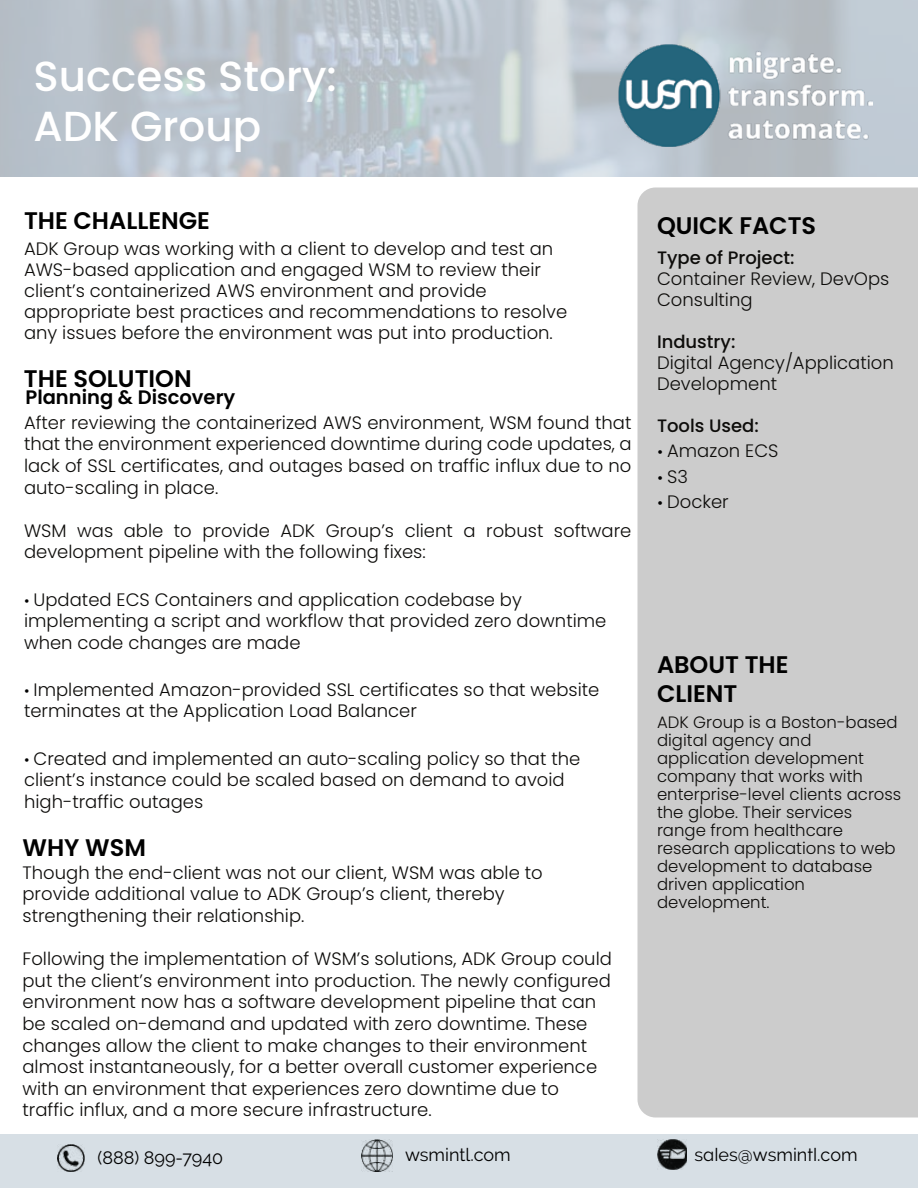
<style>
.page{position:relative;width:918px;height:1188px;background:#fff}
.page>*{position:absolute;margin:0;border:0;box-sizing:border-box;transform-origin:0 0}
.t1{font:500 42px/50.4px "Poppins";color:#fff}
.t2{font:600 24px/28.8px "Poppins";color:#010101}
.t3{font:600 19.5px "Poppins";color:#010101}
.t4{font:300 18px/21.6px "Poppins";color:#0d0c0a}
.t5{font:18px "Raleway";color:#010101}
.t6{font:500 18px "Poppins";color:#0d0c0a}
.t7{font:300 16.5px/18px "Poppins";color:#0d0c0a}
.s1{font-size:15px;color:#010101}
.s2{font-weight:400;font-size:15px;color:#010101}
</style>
<div class="page">
<div style="left:0;top:1134px;width:918px;height:54px;background:#d7dfe5"></div>
<img style="left:657px;top:1140px;width:30px;height:30px">
<img style="left:57px;top:1144px;width:27px;height:27px">
<img style="left:361px;top:1140px;width:32px;height:31px">
<svg style="left:0;top:0;width:918px;height:177px;background:#bdc6ce"></svg>
<img style="left:618px;top:45px;width:255px;height:102px">
<div style="left:638px;top:188px;width:280px;height:930px;background:#ccc"></div>
<h1 class="t1" style="left:34px;top:51px;width:305px">Success Story:<br>ADK Group</h1>
<h2 class="t2" style="left:24px;top:207px;width:187px">THE CHALLENGE</h2>
<p class="t4" style="left:24px;top:238px;width:545px;line-height:21px">ADK Group was working with a client to develop and test an AWS-based application and engaged WSM to review their client’s containerized AWS environment and provide appropriate best practices and recommendations to resolve any issues before the environment was put into production.</p>
<h2 class="t2" style="left:24px;top:364px;width:169px">THE SOLUTION</h2>
<p class="t4" style="left:24px;top:412px;width:609px;text-align:justify">After reviewing the containerized AWS environment, WSM found that that the environment experienced downtime during code updates, a lack of SSL certificates, and outages based on traffic influx due to no auto-scaling in place.</p>
<p class="t4" style="left:24px;top:520px;width:609px">WSM was able to provide ADK Group’s client a robust software development pipeline with the following fixes:</p>
<p class="t4" style="left:24px;top:589px;width:584px"><span class="s1">•</span> Updated ECS Containers and application codebase by implementing a script and workflow that provided zero downtime when code changes are made</p>
<p class="t4" style="left:24px;top:679px;width:577px"><span class="s1">•</span> Implemented Amazon-provided SSL certificates so that website terminates at the Application Load Balancer</p>
<p class="t4" style="left:24px;top:748px;width:558px"><span class="s1">•</span> Created and implemented an auto-scaling policy so that the client’s instance could be scaled based on demand to avoid high-traffic outages</p>
<p class="t3" style="left:26px;top:386px;width:211px">Planning &amp; Discovery</p>
<h2 class="t2" style="left:22px;top:834px;width:125px">WHY WSM</h2>
<p class="t4" style="left:22px;top:862px;width:522px">Though the end-client was not our client, WSM was able to provide additional value to ADK Group’s client, thereby strengthening their relationship.</p>
<p class="t4" style="left:22px;top:948px;width:591px">Following the implementation of WSM’s solutions, ADK Group could put the client’s environment into production. The newly configured environment now has a software development pipeline that can be scaled on-demand and updated with zero downtime. These changes allow the client to make changes to their environment almost instantaneously, for a better overall customer experience with an environment that experiences zero downtime due to traffic influx, and a more secure infrastructure.</p>
<h2 class="t2" style="left:657px;top:211px;width:161px">QUICK FACTS</h2>
<p class="t6" style="left:657px;top:247px;width:139px">Type of Project:</p>
<p class="t4" style="left:657px;top:268px;width:234px;line-height:21px">Container Review, DevOps<br>Consulting</p>
<p class="t6" style="left:657px;top:331px;width:80px">Industry:</p>
<p class="t4" style="left:657px;top:352px;width:238px;line-height:21px">Digital Agency/Application<br>Development</p>
<p class="t6" style="left:657px;top:415px;width:103px">Tools Used:</p>
<p class="t4" style="left:657px;top:440px;width:123px"><span class="s2">•</span> Amazon ECS</p>
<p class="t4" style="left:657px;top:466px;width:33px"><span class="s2">•</span> S3</p>
<p class="t4" style="left:657px;top:491px;width:73px"><span class="s2">•</span> Docker</p>
<h2 class="t2" style="left:657px;top:651px;width:133px">ABOUT THE<br>CLIENT</h2>
<p class="t7" style="left:657px;top:713px;width:246px">ADK Group is a Boston-based digital agency and application development company that works with enterprise-level clients across the globe. Their services range from healthcare research applications to web development to database driven application development.</p>
<p class="t5" style="left:98px;top:1147px;width:127px">(888) 899-7940</p>
<p class="t5" style="left:405px;top:1144px;width:107px">wsmintl.com</p>
<p class="t5" style="left:695px;top:1144px;width:165px">sales@wsmintl.com</p>
</div>
